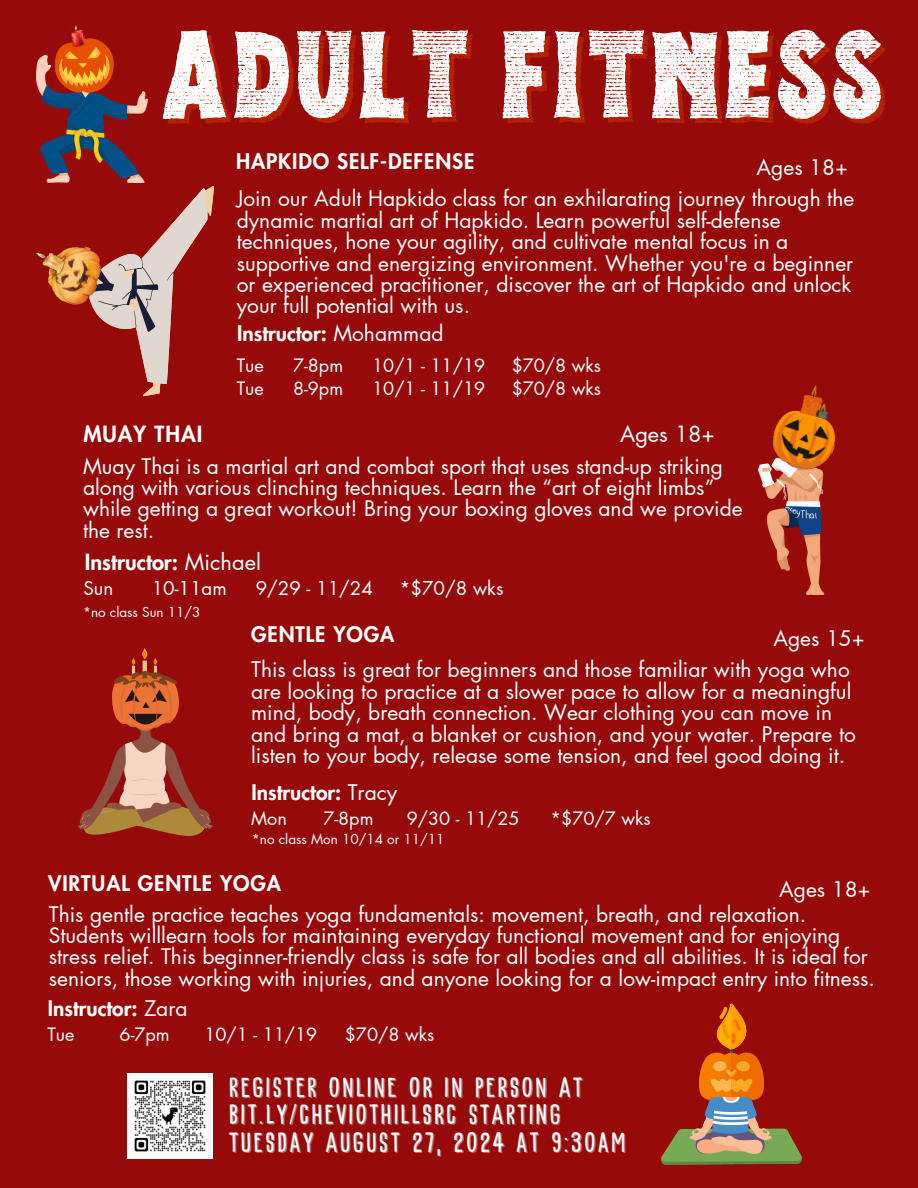
<style>
.page{position:relative;width:918px;height:1188px;background:#960a0a}
.page>*{position:absolute;margin:0;border:0;box-sizing:border-box;transform-origin:0 0}
.t1{font:109.35px "Hell Print Rough";letter-spacing:.045em;color:#fff}
.t2{font:28.35px "Kapsalon Print";letter-spacing:.1em;color:#fff}
.t3{font:800 21.75px "Futura LT Pro";color:#fff}
.t4{font:800 21.75px "Futura LT Pro";letter-spacing:.045em;color:#fff}
.t5{font:21.75px "Futura LT Pro";color:#fff}
.t6{font:21px/21.3px "Futura LT Pro";color:#fff}
.t7{font:800 21px "Futura LT Pro";color:#fff}
.t8{font:800 21px "Futura LT Pro";letter-spacing:.045em;color:#fff}
.t9{font:18.75px "Futura LT Pro";color:#fff}
.t10{font:18px/23.7px "Futura LT Pro";color:#fff}
.t11{font:13.5px "Futura LT Pro";color:#fff}
.s1{font-weight:400}
</style>
<div class="page">
<img style="left:759px;top:463px;width:66px;height:132px">
<img style="left:765px;top:410px;width:71px;height:67px">
<img style="left:799px;top:385px;width:35px;height:34px">
<svg style="left:94px;top:186px;width:120px;height:210px"></svg>
<img style="left:47px;top:236px;width:62px;height:74px">
<img style="left:35px;top:242px;width:34px;height:34px">
<img style="left:36px;top:54px;width:111px;height:129px">
<svg style="left:53px;top:38px;width:61px;height:55px"></svg>
<img style="left:70px;top:25px;width:16px;height:22px">
<svg style="left:78px;top:694px;width:135px;height:142px"></svg>
<img style="left:112px;top:649px;width:66px;height:82px">
<svg style="left:699px;top:1004px;width:65px;height:93px"></svg>
<img style="left:661px;top:1097px;width:141px;height:68px">
<img style="left:128px;top:1074px;width:84px;height:84px">
<h3 class="t1" style="left:163px;top:30px;width:722px">ADULT FITNESS</h3>
<p class="t8" style="left:236px;top:151px;width:240px">HAPKIDO SELF-DEFENSE</p>
<h3 class="t6" style="left:757px;top:157px;width:93px">Ages 18+</h3>
<h4 class="t6" style="left:237px;top:189px;width:619px">Join our Adult Hapkido class for an exhilarating journey through the dynamic martial art of Hapkido. Learn powerful self-defense techniques, hone your agility, and cultivate mental focus in a supportive and energizing environment. Whether you're a beginner or experienced practitioner, discover the art of Hapkido and unlock your full potential with us.</h4>
<h4 class="t7" style="left:237px;top:324px;width:208px">Instructor: <span class="s1">Mohammad</span></h4>
<h4 class="t10" style="left:293px;top:354px;width:52px">7-8pm<br>8-9pm</h4>
<h5 class="t10" style="left:237px;top:354px;width:29px">Tue<br>Tue</h5>
<h5 class="t10" style="left:372px;top:354px;width:114px">10/1 - 11/19<br>10/1 - 11/19</h5>
<h5 class="t10" style="left:512px;top:354px;width:91px">$70/8 wks $70/8 wks</h5>
<p class="t4" style="left:83px;top:424px;width:120px">MUAY THAI</p>
<h3 class="t5" style="left:620px;top:424px;width:96px">Ages 18+</h3>
<h4 class="t6" style="left:83px;top:456px;width:661px">Muay Thai is a martial art and combat sport that uses stand-up striking along with various clinching techniques. Learn the “art of eight limbs” while getting a great workout! Bring your boxing gloves and we provide the rest.</h4>
<h4 class="t3" style="left:85px;top:552px;width:177px">Instructor: <span class="s1">Michael</span></h4>
<h5 class="t9" style="left:83px;top:580px;width:31px">Sun</h5>
<h4 class="t9" style="left:152px;top:580px;width:77px">10-11am</h4>
<h5 class="t9" style="left:256px;top:580px;width:119px">9/29 - 11/24</h5>
<h5 class="t9" style="left:399px;top:580px;width:106px">*$70/8 wks</h5>
<h5 class="t11" style="left:83px;top:606px;width:119px">*no class Sun 11/3</h5>
<h4 class="t8" style="left:251px;top:625px;width:145px">GENTLE YOGA</h4>
<h4 class="t6" style="left:773px;top:628px;width:93px">Ages 15+</h4>
<h4 class="t6" style="left:251px;top:660px;width:606px">This class is great for beginners and those familiar with yoga who are looking to practice at a slower pace to allow for a meaningful mind, body, breath connection. Wear clothing you can move in and bring a mat, a blanket or cushion, and your water. Prepare to listen to your body, release some tension, and feel good doing it.</h4>
<h5 class="t7" style="left:251px;top:782px;width:147px">Instructor: <span class="s1">Tracy</span></h5>
<h5 class="t10" style="left:251px;top:807px;width:37px">Mon</h5>
<h5 class="t10" style="left:323px;top:807px;width:52px">7-8pm</h5>
<h5 class="t10" style="left:407px;top:807px;width:114px">9/30 - 11/25</h5>
<p class="t10" style="left:551px;top:807px;width:102px">*$70/7 wks</p>
<p class="t11" style="left:252px;top:833px;width:194px">*no class Mon 10/14 or 11/11</p>
<h5 class="t8" style="left:48px;top:874px;width:235px">VIRTUAL GENTLE YOGA</h5>
<p class="t6" style="left:779px;top:879px;width:93px">Ages 18+</p>
<h3 class="t6" style="left:49px;top:904px;width:828px">This gentle practice teaches yoga fundamentals: movement, breath, and relaxation.<br>Students willlearn tools for maintaining everyday functional movement and for enjoying stress relief. This beginner-friendly class is safe for all bodies and all abilities. It is ideal for seniors, those working with injuries, and anyone looking for a low-impact entry into fitness.</h3>
<h4 class="t7" style="left:48px;top:999px;width:141px">Instructor: <span class="s1">Zara</span></h4>
<h4 class="t10" style="left:47px;top:1024px;width:29px">Tue</h4>
<h4 class="t10" style="left:120px;top:1024px;width:52px">6-7pm</h4>
<h5 class="t10" style="left:204px;top:1024px;width:114px">10/1 - 11/19</h5>
<h5 class="t10" style="left:345px;top:1024px;width:91px">$70/8 wks</h5>
<p class="t2" style="left:229px;top:1071px;width:354px">REGISTER ONLINE OR IN PERSON AT</p>
<p class="t2" style="left:229px;top:1098px;width:332px">BIT.LY/CHEVIOTHILLSRC STARTING</p>
<p class="t2" style="left:229px;top:1126px;width:311px">TUESDAY AUGUST 27, 2024 AT</p>
<p class="t2" style="left:551px;top:1126px;width:75px">9:30AM</p>
</div>
